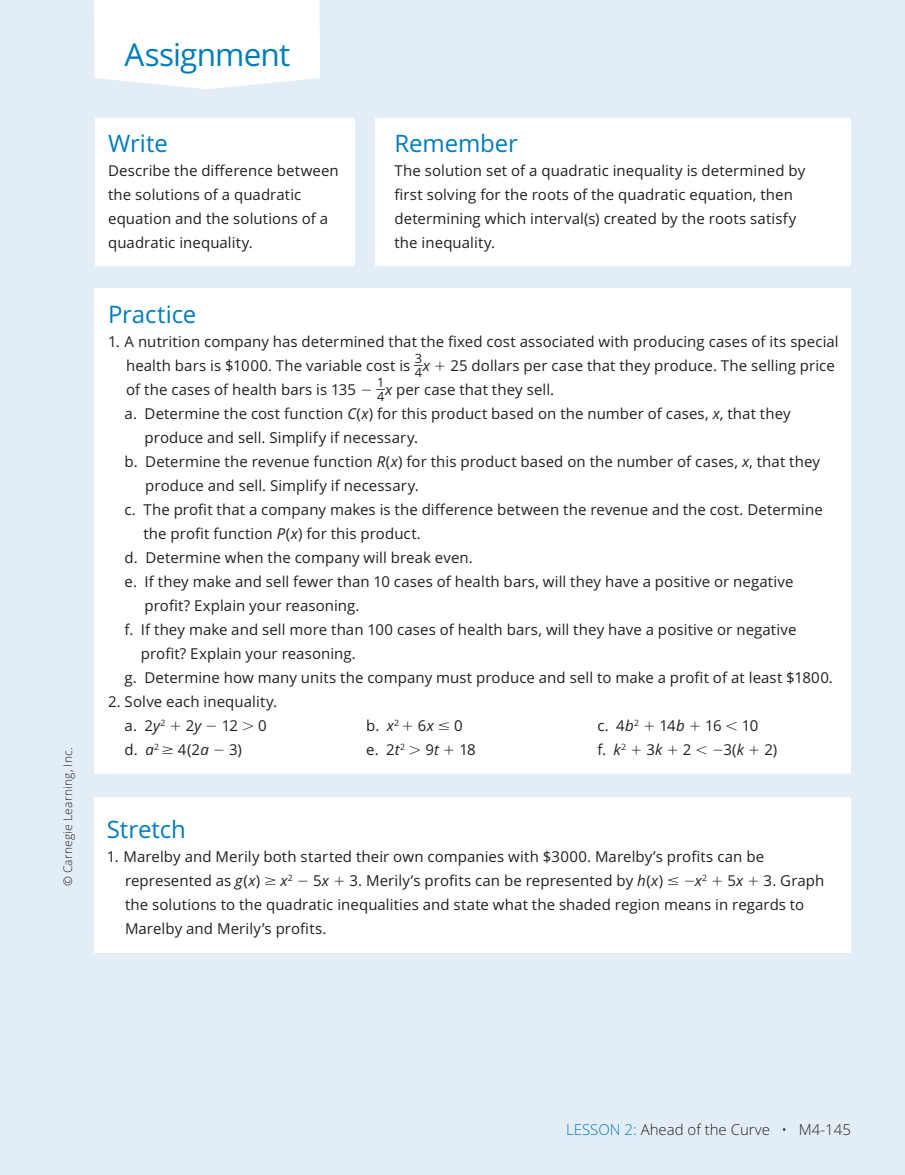
<style>
.page{position:relative;width:905px;height:1175px;background:#fff}
.page>*{position:absolute;margin:0;border:0;box-sizing:border-box;transform-origin:0 0}
.t1{font:31.5px "Open Sans";letter-spacing:-.025em;color:#007cbb}
.t2{font:24px "Open Sans";letter-spacing:-.005em;color:#007cbb}
.t3{font:15px/24px "Open Sans";letter-spacing:.005em;color:#231f20}
.t4{font:300 15px "Open Sans";color:#231f20}
.t5{font:12.75px "Open Sans";color:#231f20;scale:.76 1}
.t6{font:300 12px "Open Sans";letter-spacing:.015em;color:#231f20}
.s1{font-style:italic}
.s2{font-family:"Mathematical Pi OTF1"}
.s3{color:#007cbb}
</style>
<div class="page">
<div style="left:0;top:0;width:904px;height:1174px;background:#e3edf6"></div>
<div style="left:94px;top:0;width:226px;height:89px;background:#fff"></div>
<div style="left:376px;top:118px;width:474px;height:148px;background:#fff"></div>
<div style="left:95px;top:118px;width:259px;height:148px;background:#fff"></div>
<div style="left:95px;top:289px;width:756px;height:485px;background:#fff"></div>
<div style="left:95px;top:797px;width:756px;height:155px;background:#fff"></div>
<p class="t6" style="left:63px;top:886px;width:141px;rotate:-90deg">© Carnegie Learning, Inc.</p>
<h1 class="t1" style="left:124px;top:42px;width:167px">Assignment</h1>
<h2 class="t2" style="left:108px;top:134px;width:61px">Write</h2>
<p class="t3" style="left:108px;top:160px;width:232px">Describe the difference between the solutions of a quadratic equation and the solutions of a quadratic inequality.</p>
<h2 class="t2" style="left:394px;top:134px;width:125px">Remember</h2>
<p class="t3" style="left:394px;top:160px;width:412px">The solution set of a quadratic inequality is determined by first solving for the roots of the quadratic equation, then determining which interval(s) created by the roots satisfy the inequality.</p>
<h2 class="t2" style="left:108px;top:305px;width:90px">Practice</h2>
<p class="t3" style="left:108px;top:331px;width:732px;text-align:right">1. A nutrition company has determined that the fixed cost associated with producing cases of its special health bars is $1000. The variable cost is <sub>4</sub><span class="s1">x</span> <span class="s2">1</span> 25 dollars per case that they produce. The selling price</p>
<p class="t5" style="left:414px;top:354px;width:13px">_ _3</p>
<p class="t3" style="left:126px;top:379px;width:429px">of the cases of health bars is 135 <span class="s2">2</span> <sub>4</sub><span class="s1">x</span> per case that they sell.</p>
<p class="t5" style="left:376px;top:378px;width:13px">_ _1</p>
<p class="t3" style="left:125px;top:403px;width:667px">a. Determine the cost function <span class="s1">C</span>(<span class="s1">x</span>) for this product based on the number of cases, <span class="s1">x</span>, that they</p>
<p class="t3" style="left:145px;top:427px;width:275px">produce and sell. Simplify if necessary.</p>
<p class="t3" style="left:125px;top:451px;width:697px">b. Determine the revenue function <span class="s1">R</span>(<span class="s1">x</span>) for this product based on the number of cases, <span class="s1">x</span>, that they</p>
<p class="t3" style="left:145px;top:475px;width:275px">produce and sell. Simplify if necessary.</p>
<p class="t3" style="left:125px;top:499px;width:699px">c. The profit that a company makes is the difference between the revenue and the cost. Determine</p>
<p class="t3" style="left:143px;top:523px;width:279px">the profit function <span class="s1">P</span>(<span class="s1">x</span>) for this product.</p>
<p class="t3" style="left:125px;top:547px;width:350px">d. Determine when the company will break even.</p>
<p class="t3" style="left:125px;top:571px;width:670px">e. If they make and sell fewer than 10 cases of health bars, will they have a positive or negative</p>
<p class="t3" style="left:144px;top:595px;width:216px">profit? Explain your reasoning.</p>
<p class="t3" style="left:125px;top:619px;width:673px">f. If they make and sell more than 100 cases of health bars, will they have a positive or negative</p>
<p class="t3" style="left:141px;top:643px;width:216px">profit? Explain your reasoning.</p>
<p class="t3" style="left:125px;top:667px;width:709px">g. Determine how many units the company must produce and sell to make a profit of at least $1800.</p>
<p class="t3" style="left:108px;top:691px;width:170px;text-align:center">2. Solve each inequality. a. 2<span class="s1">y</span><sup>2</sup> <span class="s2">1</span> 2<span class="s1">y</span> <span class="s2">2</span> 12 <span class="s2">.</span> 0</p>
<p class="t3" style="left:366px;top:715px;width:98px">b. <span class="s1">x</span><sup>2</sup> <span class="s2">1</span> 6<span class="s1">x</span> <span class="s2">#</span> 0</p>
<p class="t3" style="left:597px;top:715px;width:163px">c. 4<span class="s1">b</span><sup>2</sup> <span class="s2">1</span> 14<span class="s1">b</span> <span class="s2">1</span> 16 <span class="s2">,</span> 10</p>
<p class="t3" style="left:125px;top:739px;width:119px">d. <span class="s1">a</span><sup>2</sup> <span class="s2">$</span> 4(2<span class="s1">a</span> <span class="s2">2</span> 3)</p>
<p class="t3" style="left:366px;top:739px;width:111px">e. 2<span class="s1">t</span><sup>2</sup> <span class="s2">.</span> 9<span class="s1">t</span> <span class="s2">1</span> 18</p>
<p class="t3" style="left:597px;top:739px;width:181px">f. <span class="s1">k</span><sup>2</sup> <span class="s2">1</span> 3<span class="s1">k</span> <span class="s2">1</span> 2 <span class="s2">, 2</span>3(<span class="s1">k</span> <span class="s2">1</span> 2)</p>
<h2 class="t2" style="left:107px;top:819px;width:80px">Stretch</h2>
<p class="t3" style="left:125px;top:845px;width:701px;text-indent:-18px">1. Marelby and Merily both started their own companies with $3000. Marelby’s profits can be represented as <span class="s1">g</span>(<span class="s1">x</span>) <span class="s2">$</span> <span class="s1">x</span><sup>2</sup> <span class="s2">2</span> 5<span class="s1">x</span> <span class="s2">1</span> 3. Merily’s profits can be represented by <span class="s1">h</span>(<span class="s1">x</span>) <span class="s2"># 2</span><span class="s1">x</span><sup>2</sup> <span class="s2">1</span> 5<span class="s1">x</span> <span class="s2">1</span> 3. Graph the solutions to the quadratic inequalities and state what the shaded region means in regards to Marelby and Merily’s profits.</p>
<p class="t4" style="left:566px;top:1123px;width:286px"><span class="s3">LESSON 2:</span> Ahead of the Curve • M4-145</p>
</div>
